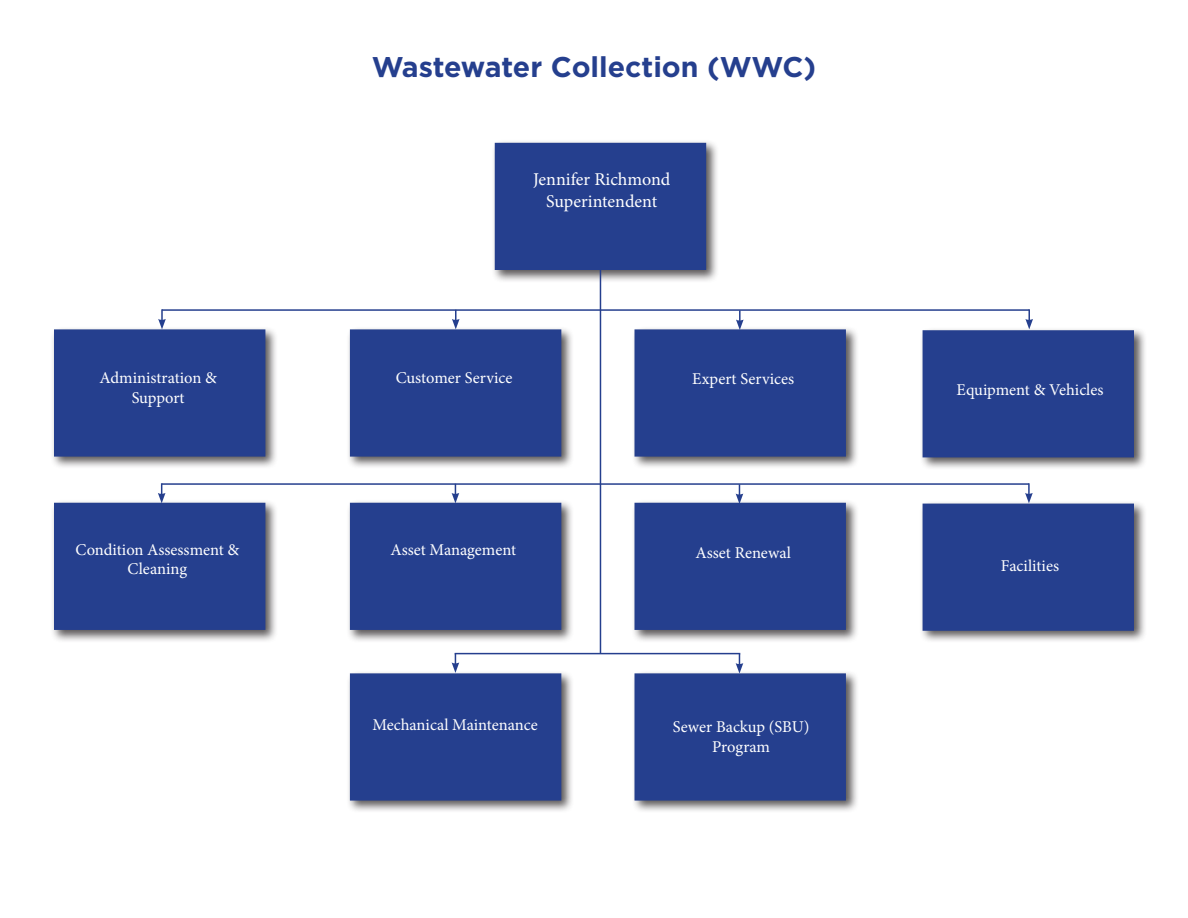
<style>
.page{position:relative;width:1188px;height:918px;background:#fff}
.page>*{position:absolute;margin:0;border:0;box-sizing:border-box;transform-origin:0 0}
.t1{font:700 28.5px "Gotham";letter-spacing:-.005em;color:#253f8e}
.t2{font:18px/21.6px "Minion Pro";color:#fff;text-align:center}
.t3{font:16.5px/19.8px "Minion Pro";color:#fff;text-align:center}
</style>
<div class="page">
<div style="left:919px;top:500px;width:228px;height:144px;background:#231f20;opacity:.75"></div>
<div style="left:923px;top:504px;width:211px;height:127px;background:#253f8e"></div>
<div style="left:919px;top:327px;width:228px;height:143px;background:#231f20;opacity:.75"></div>
<div style="left:923px;top:330px;width:211px;height:127px;background:#253f8e"></div>
<div style="left:491px;top:139px;width:228px;height:144px;background:#231f20;opacity:.75"></div>
<div style="left:495px;top:143px;width:211px;height:127px;background:#253f8e"></div>
<div style="left:51px;top:499px;width:227px;height:144px;background:#231f20;opacity:.75"></div>
<div style="left:54px;top:503px;width:211px;height:127px;background:#253f8e"></div>
<div style="left:51px;top:326px;width:227px;height:144px;background:#231f20;opacity:.75"></div>
<div style="left:54px;top:329px;width:211px;height:128px;background:#253f8e;border:3px solid #253f8e"></div>
<hr style="left:600px;top:269px;width:1px;height:384px;background:#253f8e">
<div style="left:631px;top:670px;width:228px;height:143px;background:#231f20;opacity:.75"></div>
<div style="left:634px;top:673px;width:212px;height:128px;background:#253f8e;border:3px solid #253f8e"></div>
<div style="left:631px;top:499px;width:228px;height:144px;background:#231f20;opacity:.75"></div>
<div style="left:634px;top:503px;width:212px;height:127px;background:#253f8e"></div>
<div style="left:631px;top:326px;width:228px;height:143px;background:#231f20;opacity:.75"></div>
<div style="left:634px;top:329px;width:212px;height:128px;background:#253f8e;border:3px solid #253f8e"></div>
<div style="left:346px;top:670px;width:228px;height:144px;background:#231f20;opacity:.75"></div>
<div style="left:350px;top:673px;width:211px;height:128px;background:#253f8e;border:3px solid #253f8e"></div>
<div style="left:346px;top:499px;width:228px;height:144px;background:#231f20;opacity:.75"></div>
<div style="left:350px;top:503px;width:211px;height:127px;background:#253f8e"></div>
<div style="left:346px;top:326px;width:228px;height:144px;background:#231f20;opacity:.75"></div>
<div style="left:350px;top:329px;width:211px;height:128px;background:#253f8e;border:3px solid #253f8e"></div>
<svg style="left:158px;top:309px;width:8px;height:20px"></svg>
<svg style="left:452px;top:311px;width:8px;height:18px"></svg>
<hr style="left:162px;top:309px;width:867px;height:2px;background:#253f8e">
<svg style="left:736px;top:310px;width:8px;height:20px"></svg>
<svg style="left:1025px;top:309px;width:8px;height:20px"></svg>
<svg style="left:158px;top:483px;width:8px;height:20px"></svg>
<svg style="left:452px;top:485px;width:7px;height:18px"></svg>
<hr style="left:162px;top:483px;width:867px;height:2px;background:#253f8e">
<svg style="left:736px;top:484px;width:7px;height:20px"></svg>
<svg style="left:1025px;top:483px;width:8px;height:20px"></svg>
<svg style="left:452px;top:653px;width:7px;height:20px"></svg>
<hr style="left:455px;top:653px;width:285px;height:1px;background:#253f8e">
<svg style="left:736px;top:654px;width:7px;height:20px"></svg>
<p class="t3" style="left:100px;top:368px;width:119px">Administration &amp;<br>Support</p>
<p class="t3" style="left:75px;top:540px;width:165px">Condition Assessment &amp;<br>Cleaning</p>
<h1 class="t1" style="left:372px;top:48px;width:446px">Wastewater Collection (WWC)</h1>
<p class="t2" style="left:533px;top:168px;width:139px">Jennifer Richmond<br>Superintendent</p>
<p class="t3" style="left:396px;top:368px;width:118px">Customer Service</p>
<p class="t3" style="left:391px;top:540px;width:127px">Asset Management</p>
<p class="t3" style="left:692px;top:369px;width:103px">Expert Services</p>
<p class="t3" style="left:696px;top:543px;width:97px">Asset Renewal</p>
<p class="t3" style="left:372px;top:715px;width:167px">Mechanical Maintenance</p>
<p class="t3" style="left:673px;top:717px;width:138px">Sewer Backup (SBU)<br>Program</p>
<p class="t3" style="left:957px;top:380px;width:148px">Equipment &amp; Vehicles</p>
<p class="t3" style="left:1001px;top:556px;width:60px">Facilities</p>
</div>
